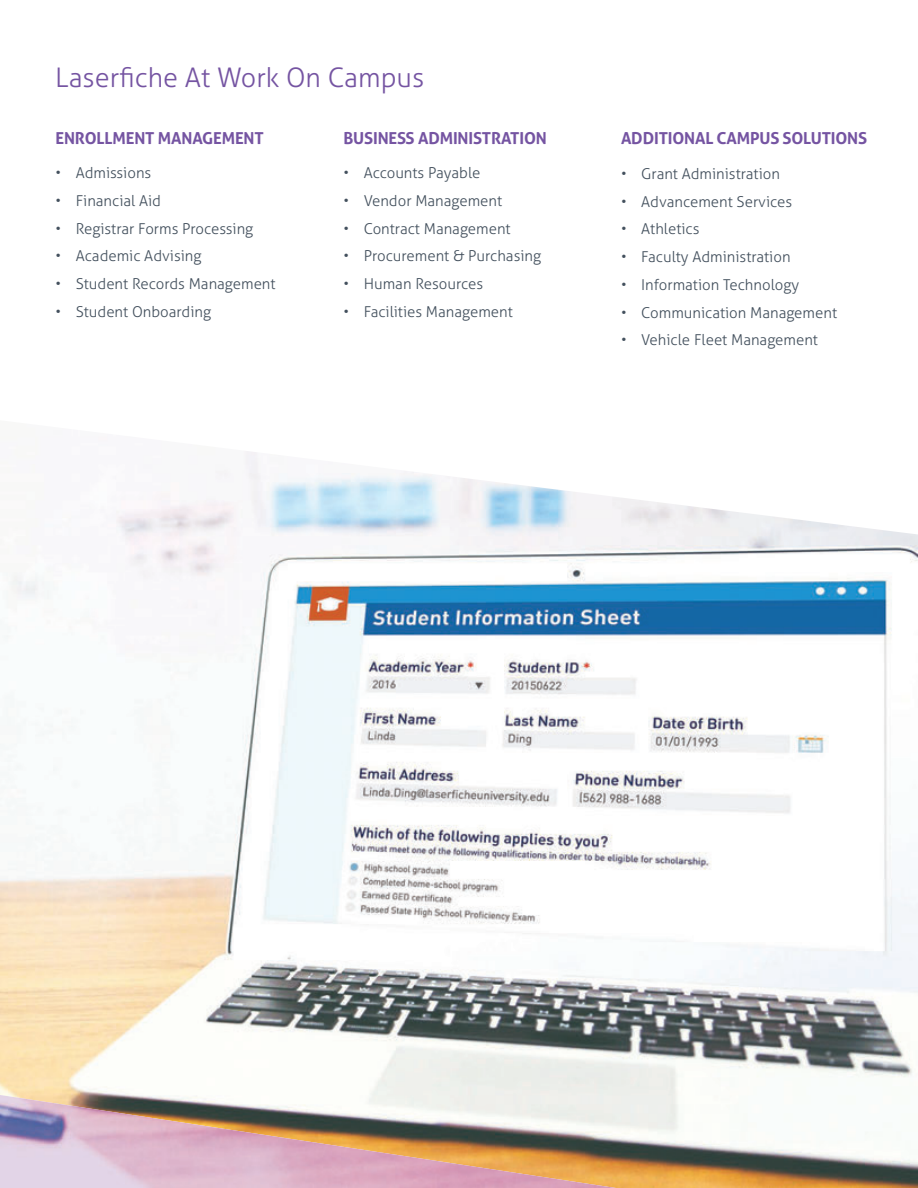
<style>
.page{position:relative;width:918px;height:1188px;background:#fff}
.page>*{position:absolute;margin:0;border:0;box-sizing:border-box;transform-origin:0 0}
.t1{font:300 27px "Aller";color:#7554a2}
.t2{font:700 16.5px "Aller";letter-spacing:-.01em;color:#7554a2}
.t3{font:300 15px "Aller";color:#43505d}
</style>
<div class="page">
<img style="left:0;top:451px;width:918px;height:737px">
<img style="left:0;top:1095px;width:616px;height:93px">
<h1 class="t1" style="left:55px;top:62px;width:370px">Laserfiche At Work On Campus</h1>
<p class="t2" style="left:56px;top:128px;width:210px">ENROLLMENT MANAGEMENT</p>
<p class="t3" style="left:56px;top:164px;width:97px">• Admissions</p>
<p class="t3" style="left:56px;top:191px;width:107px">• Financial Aid</p>
<p class="t3" style="left:56px;top:219px;width:199px">• Registrar Forms Processing</p>
<p class="t3" style="left:56px;top:247px;width:148px">• Academic Advising</p>
<p class="t3" style="left:56px;top:275px;width:222px">• Student Records Management</p>
<p class="t3" style="left:56px;top:302px;width:157px">• Student Onboarding</p>
<p class="t2" style="left:344px;top:128px;width:205px">BUSINESS ADMINISTRATION</p>
<p class="t3" style="left:344px;top:164px;width:139px">• Accounts Payable</p>
<p class="t3" style="left:344px;top:191px;width:160px">• Vendor Management</p>
<p class="t3" style="left:344px;top:219px;width:169px">• Contract Management</p>
<p class="t3" style="left:344px;top:247px;width:199px">• Procurement &amp; Purchasing</p>
<p class="t3" style="left:344px;top:275px;width:141px">• Human Resources</p>
<p class="t3" style="left:344px;top:302px;width:171px">• Facilities Management</p>
<p class="t2" style="left:621px;top:128px;width:248px">ADDITIONAL CAMPUS SOLUTIONS</p>
<p class="t3" style="left:621px;top:165px;width:160px">• Grant Administration</p>
<p class="t3" style="left:621px;top:192px;width:173px">• Advancement Services</p>
<p class="t3" style="left:621px;top:220px;width:80px">• Athletics</p>
<p class="t3" style="left:621px;top:248px;width:171px">• Faculty Administration</p>
<p class="t3" style="left:621px;top:276px;width:180px">• Information Technology</p>
<p class="t3" style="left:621px;top:303px;width:218px">• Communication Management</p>
<p class="t3" style="left:621px;top:331px;width:199px">• Vehicle Fleet Management</p>
</div>
